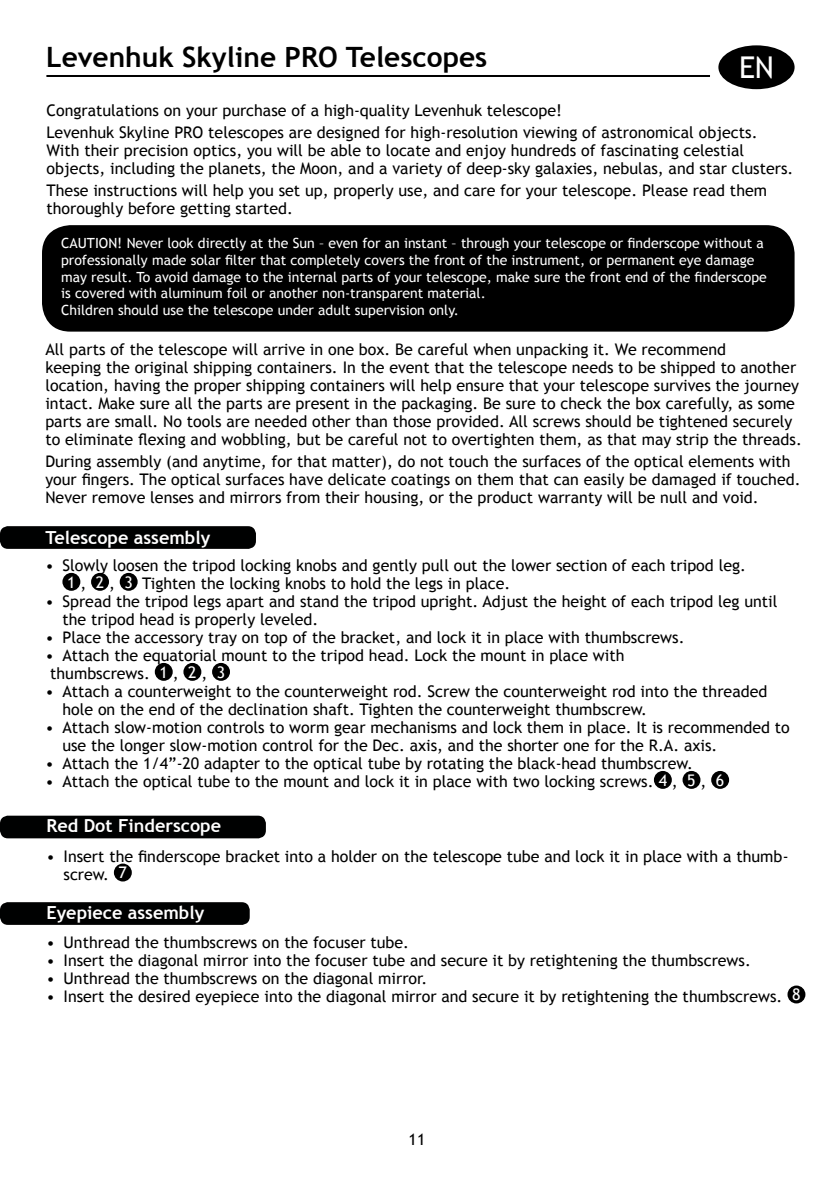
<style>
.page{position:relative;width:840px;height:1191px;background:#fff}
.page>*{position:absolute;margin:0;border:0;box-sizing:border-box;transform-origin:0 0}
.t1{font:30px "Trebuchet MS";color:#fff}
.t2{font:700 28px "Trebuchet MS";color:#000}
.t3{font:700 18px "Trebuchet MS";color:#fff}
.t4{font:16px/18px "Trebuchet MS";color:#000}
.t5{font:14px/16.8px "Trebuchet MS";color:#fff}
.s1{color:#fff}
</style>
<div class="page">
<hr style="left:46px;top:75px;width:663px;height:2px;background:#000">
<div style="left:718px;top:45px;width:76px;height:44px;background:#000;border-radius:50%"></div>
<div style="left:42px;top:225px;width:752px;height:106px;background:#000;border-radius:28px"></div>
<div style="left:0;top:526px;width:256px;height:23px;background:#000101;border-radius:8px"></div>
<div style="left:62px;top:573px;width:18px;height:18px;background:#000;border-radius:50%"></div>
<div style="left:91px;top:573px;width:18px;height:18px;background:#000;border-radius:50%"></div>
<div style="left:120px;top:573px;width:17px;height:18px;background:#000;border-radius:50%"></div>
<div style="left:155px;top:663px;width:18px;height:18px;background:#000;border-radius:50%"></div>
<div style="left:183px;top:663px;width:18px;height:18px;background:#000;border-radius:50%"></div>
<div style="left:212px;top:663px;width:18px;height:18px;background:#000;border-radius:50%"></div>
<div style="left:653px;top:771px;width:18px;height:18px;background:#000;border-radius:50%"></div>
<div style="left:682px;top:771px;width:18px;height:18px;background:#000;border-radius:50%"></div>
<div style="left:710px;top:771px;width:18px;height:18px;background:#000;border-radius:50%"></div>
<div style="left:0;top:815px;width:266px;height:23px;background:#000101;border-radius:8px"></div>
<div style="left:114px;top:863px;width:18px;height:18px;background:#000;border-radius:50%"></div>
<div style="left:0;top:902px;width:249px;height:23px;background:#000101;border-radius:8px"></div>
<div style="left:787px;top:985px;width:18px;height:18px;background:#000;border-radius:50%"></div>
<h2 class="t2" style="left:46px;top:39px;width:442px">Levenhuk Skyline PRO Telescopes</h2>
<h1 class="t1" style="left:738px;top:49px;width:36px">EN</h1>
<p class="t4" style="left:47px;top:99px;width:712px;line-height:22px">Congratulations on your purchase of a high-quality Levenhuk telescope!<br>Levenhuk Skyline PRO telescopes are designed for high-resolution viewing of astronomical objects.</p>
<p class="t4" style="left:47px;top:141px;width:747px">With their precision optics, you will be able to locate and enjoy hundreds of fascinating celestial objects, including the planets, the Moon, and a variety of deep-sky galaxies, nebulas, and star clusters.</p>
<p class="t4" style="left:47px;top:181px;width:721px">These instructions will help you set up, properly use, and care for your telescope. Please read them thoroughly before getting started.</p>
<p class="t5" style="left:61px;top:234px;width:706px">CAUTION! Never look directly at the Sun – even for an instant – through your telescope or finderscope without a professionally made solar filter that completely covers the front of the instrument, or permanent eye damage may result. To avoid damage to the internal parts of your telescope, make sure the front end of the finderscope is covered with aluminum foil or another non-transparent material.<br>Children should use the telescope under adult supervision only.</p>
<p class="t4" style="left:45px;top:340px;width:757px">All parts of the telescope will arrive in one box. Be careful when unpacking it. We recommend<br>keeping the original shipping containers. In the event that the telescope needs to be shipped to another location, having the proper shipping containers will help ensure that your telescope survives the journey intact. Make sure all the parts are present in the packaging. Be sure to check the box carefully, as some parts are small. No tools are needed other than those provided. All screws should be tightened securely to eliminate flexing and wobbling, but be careful not to overtighten them, as that may strip the threads.</p>
<p class="t4" style="left:45px;top:452px;width:756px">During assembly (and anytime, for that matter), do not touch the surfaces of the optical elements with your fingers. The optical surfaces have delicate coatings on them that can easily be damaged if touched.<br>Never remove lenses and mirrors from their housing, or the product warranty will be null and void.</p>
<p class="t3" style="left:45px;top:526px;width:166px">Telescope assembly</p>
<p class="t4" style="left:67px;top:556px;width:680px;text-indent:-22px">• Slowly loosen the tripod locking knobs and gently pull out the lower section of each tripod leg.<br><span class="s1">1</span> , <span class="s1">2</span> , <span class="s1">3</span> Tighten the locking knobs to hold the legs in place.</p>
<p class="t4" style="left:62px;top:592px;width:716px;text-indent:-17px">• Spread the tripod legs apart and stand the tripod upright. Adjust the height of each tripod leg until the tripod head is properly leveled.</p>
<p class="t4" style="left:45px;top:628px;width:640px">• Place the accessory tray on top of the bracket, and lock it in place with thumbscrews.</p>
<p class="t4" style="left:50px;top:646px;width:575px;text-indent:-5px">• Attach the equatorial mount to the tripod head. Lock the mount in place with thumbscrews. <span class="s1">1</span> , <span class="s1">2</span> , <span class="s1">3</span></p>
<p class="t4" style="left:62px;top:682px;width:706px;text-indent:-17px">• Attach a counterweight to the counterweight rod. Screw the counterweight rod into the threaded hole on the end of the declination shaft. Tighten the counterweight thumbscrew.</p>
<p class="t4" style="left:62px;top:718px;width:728px;text-indent:-17px">• Attach slow-motion controls to worm gear mechanisms and lock them in place. It is recommended to use the longer slow-motion control for the Dec. axis, and the shorter one for the R.A. axis.</p>
<p class="t4" style="left:45px;top:754px;width:648px">• Attach the 1/4”-20 adapter to the optical tube by rotating the black-head thumbscrew.</p>
<p class="t4" style="left:45px;top:772px;width:680px">• Attach the optical tube to the mount and lock it in place with two locking screws. <span class="s1">4</span> , <span class="s1">5</span> , <span class="s1">6</span></p>
<p class="t3" style="left:46px;top:814px;width:176px">Red Dot Finderscope</p>
<p class="t4" style="left:64px;top:846px;width:726px;text-indent:-17px">• Insert the finderscope bracket into a holder on the telescope tube and lock it in place with a thumb&shy;screw. <span class="s1">7</span></p>
<p class="t3" style="left:46px;top:901px;width:159px">Eyepiece assembly</p>
<p class="t4" style="left:47px;top:933px;width:364px">• Unthread the thumbscrews on the focuser tube.</p>
<p class="t4" style="left:47px;top:951px;width:705px">• Insert the diagonal mirror into the focuser tube and secure it by retightening the thumbscrews.</p>
<p class="t4" style="left:47px;top:969px;width:382px">• Unthread the thumbscrews on the diagonal mirror.</p>
<p class="t4" style="left:47px;top:987px;width:755px">• Insert the desired eyepiece into the diagonal mirror and secure it by retightening the thumbscrews. <span class="s1">8</span></p>
<p class="t4" style="left:408px;top:1130px;width:18px">11</p>
</div>
